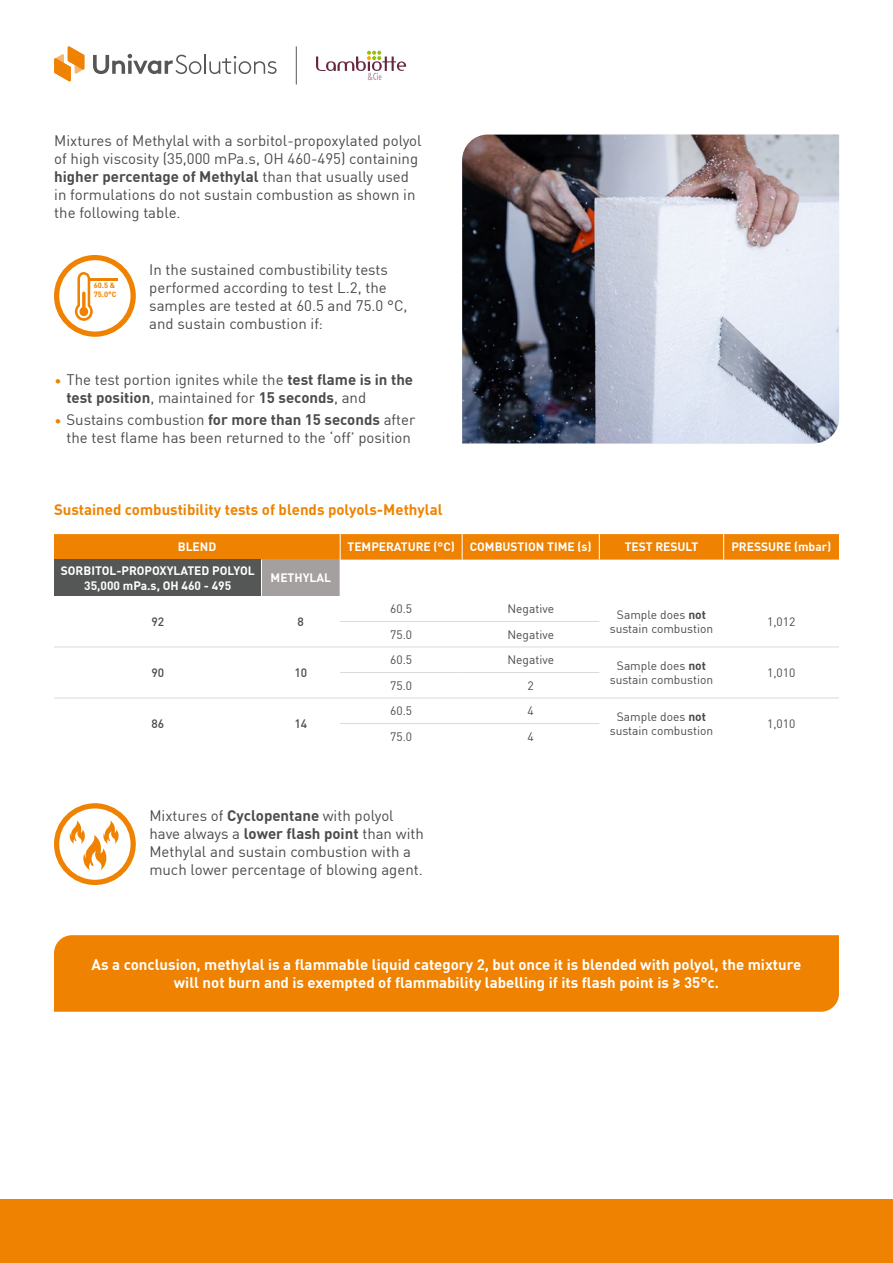
<style>
.page{position:relative;width:893px;height:1263px;background:#fff}
.page>*{position:absolute;margin:0;border:0;box-sizing:border-box;transform-origin:0 0}
.t1{font:15px/18px "DIN Pro";color:#4b4b4d}
.t2{font:700 15px/18px "DIN Pro";color:#fff;text-align:center}
.t3{font:700 15px "DIN Pro";color:#ef8200}
.t4{font:12px/14.4px "DIN Pro";color:#4b4b4d;text-align:center}
.t5{font:700 12px/14.4px "DIN Pro";color:#fff;text-align:center}
.t6{font:500 12px "DIN Pro";color:#4b4b4d}
.t7{font:700 7.5px/9px "DIN Pro";color:#ef8200}
.s1{font-weight:700}
.s2{font-size:13.5px;color:#ef8200}
</style>
<div class="page">
<div style="left:54px;top:803px;width:82px;height:82px;border:5px solid #ef8200;border-radius:50%"></div>
<div style="left:54px;top:255px;width:82px;height:82px;border:5px solid #ef8200;border-radius:50%"></div>
<svg style="left:75px;top:272px;width:18px;height:49px"></svg>
<hr style="left:89px;top:278px;width:29px;height:3px;background:#ef8200">
<div style="left:0;top:1199px;width:893px;height:64px;background:#ef8200"></div>
<div style="left:54px;top:560px;width:207px;height:36px;background:#555756"></div>
<div style="left:261px;top:560px;width:79px;height:36px;background:#a4a09f"></div>
<hr style="left:340px;top:621px;width:122px;height:1px;background:#d9dadb">
<hr style="left:462px;top:621px;width:137px;height:1px;background:#d9dadb">
<hr style="left:54px;top:647px;width:207px;height:1px;background:#d9dadb">
<hr style="left:261px;top:647px;width:79px;height:1px;background:#d9dadb">
<hr style="left:340px;top:647px;width:122px;height:1px;background:#d9dadb">
<hr style="left:462px;top:647px;width:137px;height:1px;background:#d9dadb">
<hr style="left:599px;top:647px;width:125px;height:1px;background:#d9dadb">
<hr style="left:724px;top:647px;width:115px;height:1px;background:#d9dadb">
<hr style="left:340px;top:672px;width:122px;height:1px;background:#d9dadb">
<hr style="left:462px;top:672px;width:137px;height:1px;background:#d9dadb">
<hr style="left:54px;top:698px;width:207px;height:1px;background:#d9dadb">
<hr style="left:261px;top:698px;width:79px;height:1px;background:#d9dadb">
<hr style="left:340px;top:698px;width:122px;height:1px;background:#d9dadb">
<hr style="left:462px;top:698px;width:137px;height:1px;background:#d9dadb">
<hr style="left:599px;top:698px;width:125px;height:1px;background:#d9dadb">
<hr style="left:724px;top:698px;width:115px;height:1px;background:#d9dadb">
<hr style="left:340px;top:723px;width:122px;height:1px;background:#d9dadb">
<hr style="left:462px;top:723px;width:137px;height:1px;background:#d9dadb">
<hr style="left:261px;top:560px;width:1px;height:36px;background:#fff">
<svg style="left:54px;top:534px;width:785px;height:26px;background:#ed8406"></svg>
<svg style="left:316px;top:51px;width:90px;height:29px"></svg>
<hr style="left:296px;top:46px;width:1px;height:38px;background:#555756">
<svg style="left:93px;top:54px;width:184px;height:20px"></svg>
<svg style="left:54px;top:46px;width:30px;height:35px"></svg>
<img style="left:462px;top:135px;width:377px;height:308px">
<div style="left:54px;top:935px;width:785px;height:77px;background:#ef8200"></div>
<svg style="left:69px;top:820px;width:50px;height:51px"></svg>
<p class="t1" style="left:54px;top:131px;width:369px">Mixtures of Methylal with a sorbitol-propoxylated polyol of high viscosity (35,000 mPa.s, OH 460-495) containing <span class="s1">higher percentage of Methylal</span> than that usually used in formulations do not sustain combustion as shown in the following table.</p>
<p class="t7" style="left:94px;top:280px;width:24px">60.5 &amp;<br>75.0°C</p>
<p class="t1" style="left:149px;top:259px;width:260px">In the sustained combustibility tests performed according to test L.2, the samples are tested at 60.5 and 75.0 °C, and sustain combustion if:</p>
<p class="t1" style="left:66px;top:370px;width:348px;text-indent:-12px"><span class="s2">•</span> The test portion ignites while the <span class="s1">test flame is in the test position</span>, maintained for <span class="s1">15 seconds</span>, and</p>
<p class="t1" style="left:54px;top:410px;width:363px;text-align:center"><span class="s2">•</span> Sustains combustion <span class="s1">for more than 15 seconds</span> after the test flame has been returned to the ‘off’ position</p>
<p class="t3" style="left:54px;top:498px;width:390px">Sustained combustibility tests of blends polyols-Methylal</p>
<p class="t5" style="left:178px;top:539px;width:40px">BLEND</p>
<p class="t5" style="left:347px;top:539px;width:246px">TEMPERATURE (°C) COMBUSTION TIME (s)</p>
<p class="t5" style="left:625px;top:539px;width:75px">TEST RESULT</p>
<p class="t5" style="left:731px;top:539px;width:101px">PRESSURE (mbar)</p>
<p class="t5" style="left:61px;top:563px;width:195px">SORBITOL-PROPOXYLATED POLYOL<br>35,000 mPa.s, OH 460 - 495</p>
<p class="t5" style="left:271px;top:570px;width:62px">METHYLAL</p>
<p class="t6" style="left:151px;top:612px;width:14px">92</p>
<p class="t6" style="left:298px;top:612px;width:8px">8</p>
<p class="t4" style="left:390px;top:601px;width:24px">60.5</p>
<p class="t4" style="left:507px;top:601px;width:48px">Negative</p>
<p class="t4" style="left:610px;top:606px;width:105px">Sample does <span class="s1">not </span>sustain combustion</p>
<p class="t4" style="left:767px;top:614px;width:30px">1,012</p>
<p class="t4" style="left:390px;top:626px;width:24px">75.0</p>
<p class="t4" style="left:507px;top:626px;width:48px">Negative</p>
<p class="t6" style="left:151px;top:663px;width:14px">90</p>
<p class="t6" style="left:294px;top:663px;width:14px">10</p>
<p class="t6" style="left:151px;top:714px;width:14px">86</p>
<p class="t6" style="left:294px;top:714px;width:14px">14</p>
<p class="t4" style="left:390px;top:652px;width:24px">60.5</p>
<p class="t4" style="left:507px;top:652px;width:48px">Negative</p>
<p class="t4" style="left:610px;top:657px;width:105px">Sample does <span class="s1">not </span>sustain combustion</p>
<p class="t4" style="left:767px;top:665px;width:30px">1,010</p>
<p class="t4" style="left:390px;top:677px;width:24px">75.0</p>
<p class="t4" style="left:528px;top:677px;width:8px">2</p>
<p class="t4" style="left:390px;top:703px;width:24px">60.5</p>
<p class="t4" style="left:528px;top:703px;width:8px">4</p>
<p class="t4" style="left:390px;top:728px;width:24px">75.0</p>
<p class="t4" style="left:528px;top:728px;width:8px">4</p>
<p class="t4" style="left:610px;top:709px;width:105px">Sample does <span class="s1">not </span>sustain combustion</p>
<p class="t4" style="left:767px;top:716px;width:30px">1,010</p>
<p class="t1" style="left:149px;top:805px;width:276px">Mixtures of <span class="s1">Cyclopentane</span> with polyol have always a <span class="s1">lower flash point</span> than with Methylal and sustain combustion with a much lower percentage of blowing agent.</p>
<p class="t2" style="left:92px;top:955px;width:711px">As a conclusion, methylal is a flammable liquid category 2, but once it is blended with polyol, the mixture will not burn and is exempted of flammability labelling if its flash point is ≥ 35°c.</p>
</div>
